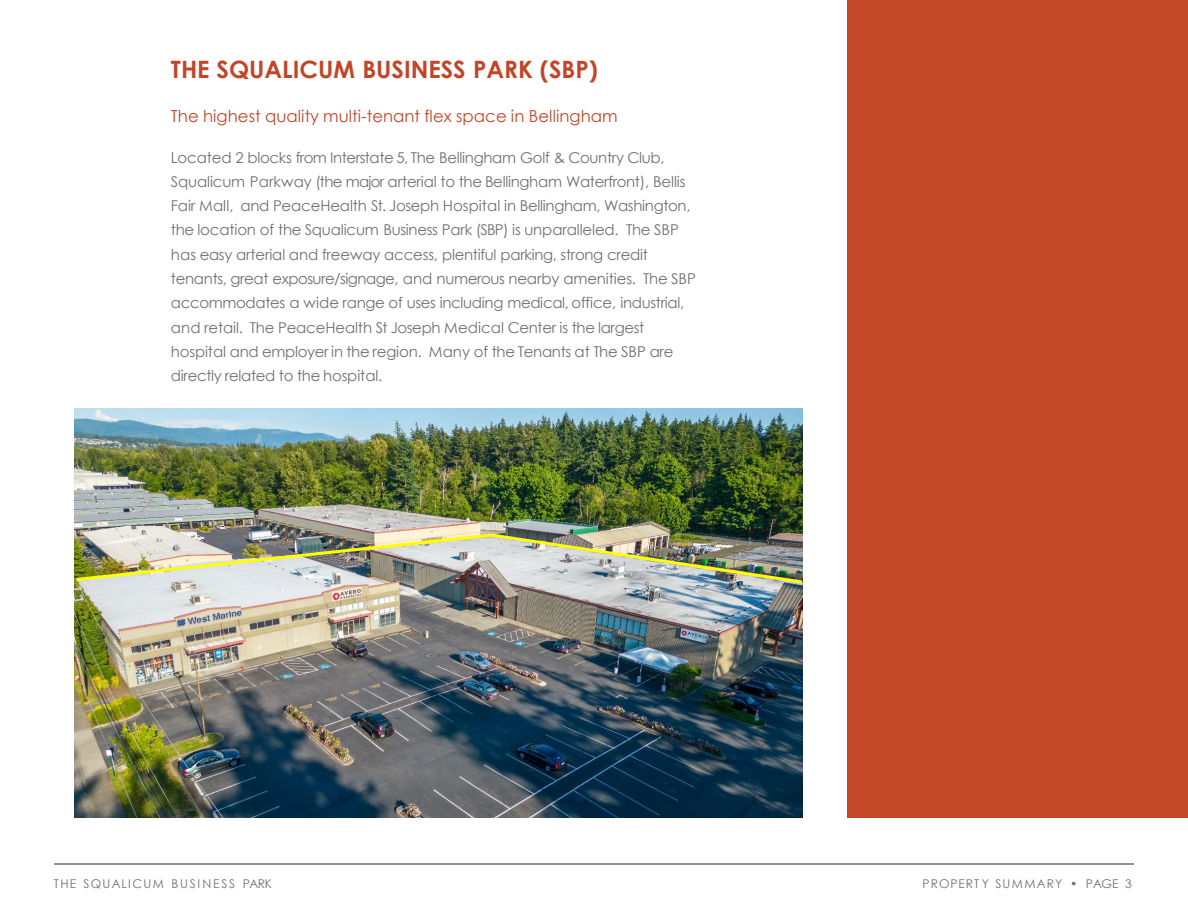
<style>
.page{position:relative;width:1188px;height:918px;background:#fff}
.page>*{position:absolute;margin:0;border:0;box-sizing:border-box;transform-origin:0 0}
.t1{font:700 24px "Century Gothic";color:#c14628}
.t2{font:16.5px "Century Gothic";color:#c14628}
.t3{font:15px/24.3px "Century Gothic";letter-spacing:-.02em;color:#6f7073}
.t4{font:12px "Century Gothic";letter-spacing:.1em;color:#6f7073}
.t5{font:12px "Century Gothic";letter-spacing:.08em;color:#6f7073}
</style>
<div class="page">
<hr style="left:54px;top:864px;width:1080px;height:1px;background:#282828">
<div style="left:847px;top:0;width:341px;height:818px;background:#c24828"></div>
<img style="left:74px;top:408px;width:728px;height:410px">
<img style="left:74px;top:532px;width:729px;height:53px">
<p class="t1" style="left:171px;top:51px;width:428px">THE SQUALICUM BUSINESS PARK (SBP)</p>
<p class="t2" style="left:171px;top:104px;width:448px">The highest quality multi-tenant flex space in Bellingham</p>
<p class="t3" style="left:171px;top:145px;width:527px">Located 2 blocks from Interstate 5, The Bellingham Golf &amp; Country Club, Squalicum Parkway (the major arterial to the Bellingham Waterfront), Bellis Fair Mall, and PeaceHealth St. Joseph Hospital in Bellingham, Washington, the location of the Squalicum Business Park (SBP) is unparalleled. The SBP has easy arterial and freeway access, plentiful parking, strong credit tenants, great exposure/signage, and numerous nearby amenities. The SBP accommodates a wide range of uses including medical, office, industrial, and retail. The PeaceHealth St Joseph Medical Center is the largest hospital and employer in the region. Many of the Tenants at The SBP are directly related to the hospital.</p>
<p class="t4" style="left:54px;top:875px;width:219px">THE SQUALICUM BUSINESS PARK</p>
<p class="t5" style="left:923px;top:875px;width:211px">PROPERTY SUMMARY • PAGE 3</p>
</div>
